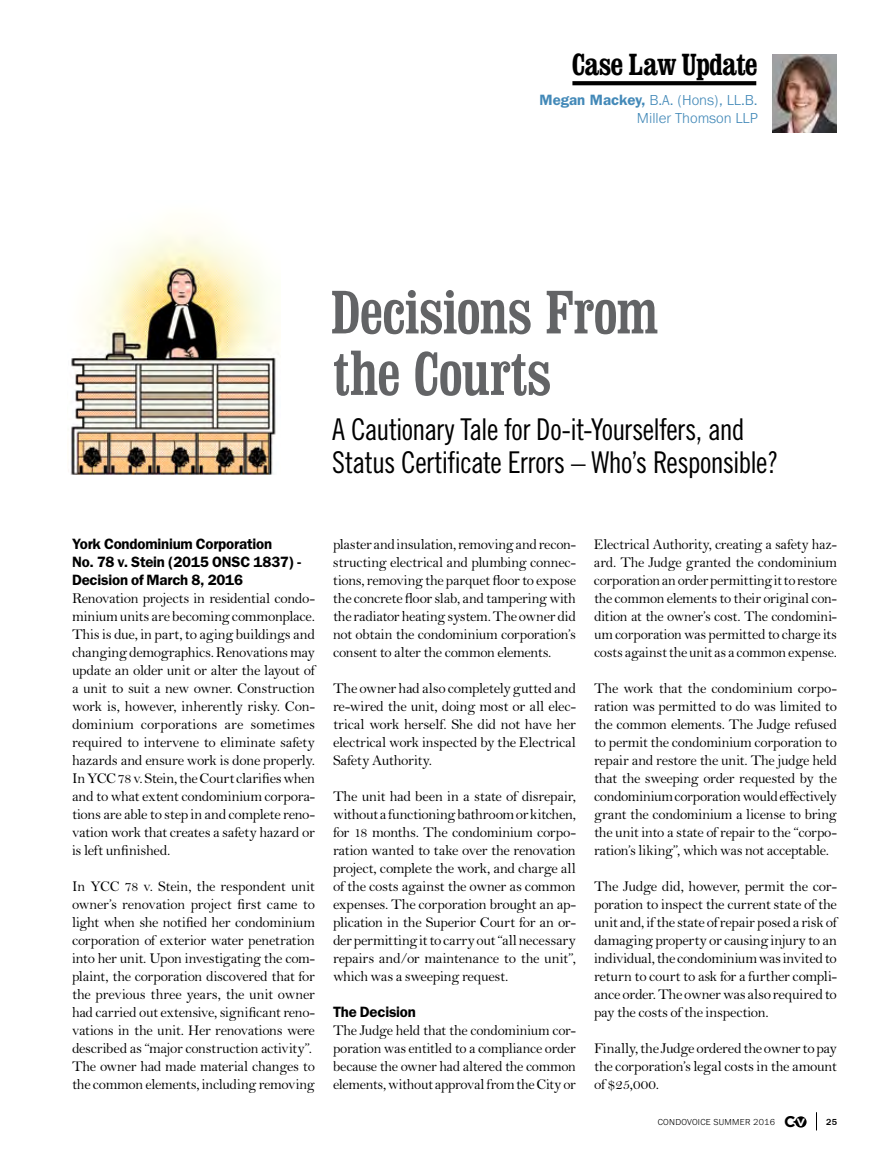
<style>
.page{position:relative;width:891px;height:1161px;background:#fff}
.page>*{position:absolute;margin:0;border:0;box-sizing:border-box;transform-origin:0 0}
.t1{font:condensed 63px/61.5px "Clarendon BT";letter-spacing:-.015em;color:#636466}
.t2{font:30px/33px "Trade Gothic Cond Eighteen";letter-spacing:-.025em;color:#000}
.t3{font:700 condensed 30px "Clarendon BT";letter-spacing:-.03em;color:#000}
.t4{font:15px/18px "Bell";letter-spacing:-.02em;color:#000;text-align:justify}
.t5{font:600 15px/18px "Franklin Gothic";letter-spacing:-.015em;color:#000}
.t6{font:300 15px/18px "Franklin Gothic URW";color:#4389b8;text-align:right}
.t7{font:300 9px "Franklin Gothic URW";letter-spacing:.03em;color:#000}
.t8{font:500 9px "Franklin Gothic";color:#000}
.s1{font-family:"Franklin Gothic";font-weight:600}
.s2{font-family:"Gotham";font-weight:700;font-size:15.45px}
.s3{font-family:"Gotham";font-weight:700;font-size:10.65px;color:#fff}
</style>
<div class="page">
<svg style="left:793px;top:1116px;width:14px;height:12px"></svg>
<svg style="left:816px;top:1112px;width:1px;height:18px"></svg>
<img style="left:70px;top:227px;width:210px;height:248px">
<svg style="left:572px;top:81px;width:184px;height:4px"></svg>
<img style="left:772px;top:54px;width:65px;height:78px">
<h2 class="t3" style="left:572px;top:46px;width:187px">Case Law Update</h2>
<p class="t6" style="left:539px;top:91px;width:220px"><span class="s1">Megan Mackey,</span> B.A. (Hons), LL.B.<br>Miller Thomson LLP</p>
<h1 class="t1" style="left:330px;top:280px;width:330px">Decisions From the Courts</h1>
<h2 class="t2" style="left:332px;top:413px;width:448px">A Cautionary Tale for Do-it-Yourselfers, and<br>Status Certificate Errors – Who’s Responsible?</h2>
<p class="t5" style="left:72px;top:535px;width:231px">York Condominium Corporation<br>No. 78 v. Stein (2015 ONSC 1837) -<br>Decision of March 8, 2016</p>
<p class="t4" style="left:72px;top:590px;width:245px">Renovation projects in residential condo&shy;minium units are becoming commonplace.<br>This is due, in part, to aging buildings and changing demographics. Renovations may update an older unit or alter the layout of a unit to suit a new owner. Construction work is, however, inherently risky. Con&shy;dominium corporations are sometimes required to intervene to eliminate safety hazards and ensure work is done properly.<br>In YCC 78 v. Stein, the Court clarifies when and to what extent condominium corpora&shy;tions are able to step in and complete reno&shy;vation work that creates a safety hazard or is left unfinished.</p>
<p class="t4" style="left:72px;top:878px;width:245px;text-align:left">In YCC 78 v. Stein, the respondent unit owner’s renovation project first came to light when she notified her condominium corporation of exterior water penetration into her unit. Upon investigating the com&shy;plaint, the corporation discovered that for the previous three years, the unit owner had carried out extensive, significant reno&shy;vations in the unit. Her renovations were described as “major construction activity”.<br>The owner had made material changes to the common elements, including removing</p>
<p class="t4" style="left:333px;top:535px;width:245px">plaster and insulation, removing and recon&shy;structing electrical and plumbing connec&shy;tions, removing the parquet floor to expose the concrete floor slab, and tampering with the radiator heating system. The owner did not obtain the condominium corporation’s consent to alter the common elements.</p>
<p class="t4" style="left:333px;top:679px;width:245px">The owner had also completely gutted and re-wired the unit, doing most or all elec&shy;trical work herself. She did not have her electrical work inspected by the Electrical Safety Authority.</p>
<p class="t4" style="left:333px;top:787px;width:245px">The unit had been in a state of disrepair, without a functioning bathroom or kitchen, for 18 months. The condominium corpo&shy;ration wanted to take over the renovation project, complete the work, and charge all of the costs against the owner as common expenses. The corporation brought an ap&shy;plication in the Superior Court for an or&shy;der permitting it to carry out “all necessary repairs and/or maintenance to the unit”, which was a sweeping request.</p>
<p class="t5" style="left:333px;top:1003px;width:84px">The Decision</p>
<p class="t4" style="left:333px;top:1021px;width:245px">The Judge held that the condominium cor&shy;poration was entitled to a compliance order because the owner had altered the common elements, without approval from the City or</p>
<p class="t4" style="left:594px;top:535px;width:245px">Electrical Authority, creating a safety haz&shy;ard. The Judge granted the condominium corporation an order permitting it to restore the common elements to their original con&shy;dition at the owner’s cost. The condomini&shy;um corporation was permitted to charge its costs against the unit as a common expense.</p>
<p class="t4" style="left:594px;top:679px;width:245px">The work that the condominium corpo&shy;ration was permitted to do was limited to the common elements. The Judge refused to permit the condominium corporation to repair and restore the unit. The judge held that the sweeping order requested by the condominium corporation would effectively grant the condominium a license to bring the unit into a state of repair to the “corpo&shy;ration’s liking”, which was not acceptable.</p>
<p class="t4" style="left:594px;top:877px;width:245px">The Judge did, however, permit the cor&shy;poration to inspect the current state of the unit and, if the state of repair posed a risk of damaging property or causing injury to an individual, the condominium was invited to return to court to ask for a further compli&shy;ance order. The owner was also required to pay the costs of the inspection.</p>
<p class="t4" style="left:594px;top:1039px;width:245px">Finally, the Judge ordered the owner to pay the corporation’s legal costs in the amount of $25,000.</p>
<p class="t7" style="left:658px;top:1116px;width:149px">CONDOVOICE SUMMER 2016 <span class="s2">C</span><span class="s3">V</span></p>
<p class="t8" style="left:826px;top:1116px;width:12px">25</p>
</div>
